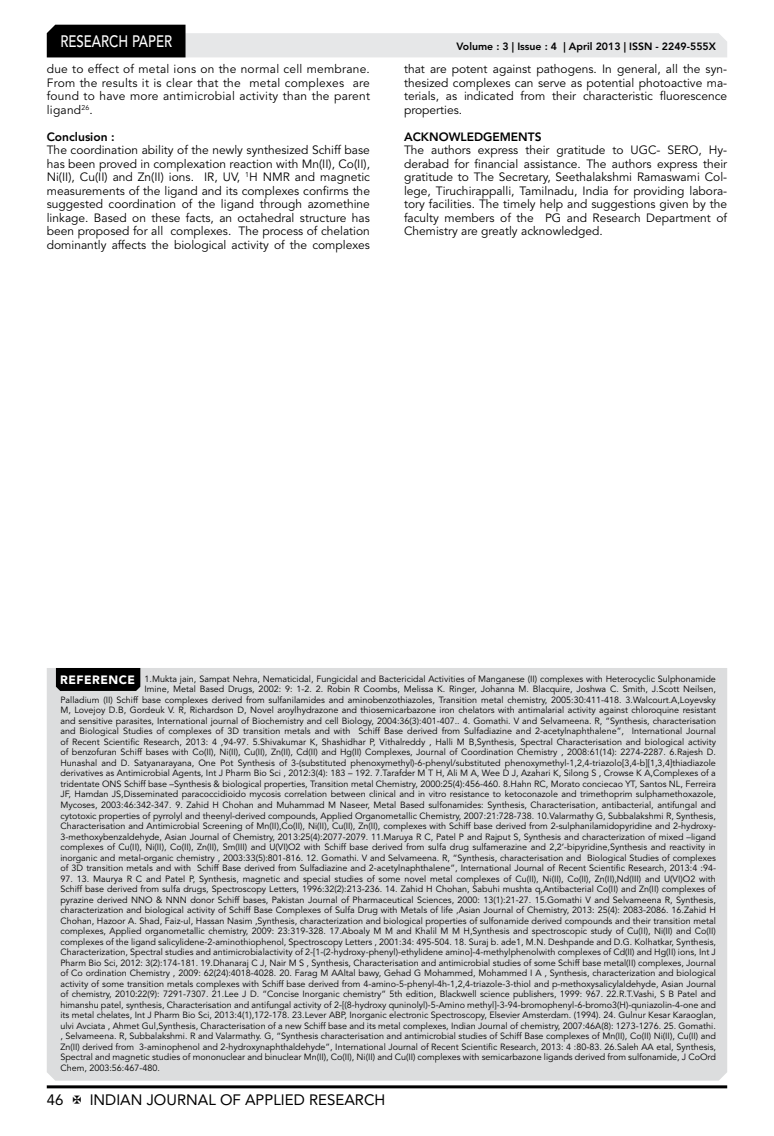
<style>
.page{position:relative;width:774px;height:1136px;background:#fff}
.page>*{position:absolute;margin:0;border:0;box-sizing:border-box;transform-origin:0 0}
.t1{font:500 16.5px "Avenir LT Std";color:#fff;scale:.8 1}
.t2{font:15px "Avenir LT Std";color:#000}
.t3{font:12px/13.5px "Avenir LT Std";color:#000;text-align:justify}
.t4{font:800 12px "Avenir LT Std";color:#000}
.t5{font:800 10.5px "Avenir LT Std";color:#000}
.t6{font:9px/10.5px "Avenir LT Std";color:#000;text-align:right}
.s1{font-weight:900;font-size:12px;color:#fff}
</style>
<div class="page">
<hr style="left:47px;top:1085px;width:680px;height:3px;background:#000">
<svg style="left:47px;top:25px;width:680px;height:32px"></svg>
<div style="left:47px;top:668px;width:680px;height:412px;background:#dcddde"></div>
<div style="left:56px;top:668px;width:84px;height:23px;background:#000"></div>
<h1 class="t1" style="left:60px;top:32px;width:139px">RESEARCH PAPER</h1>
<h3 class="t3" style="left:47px;top:62px;width:325px">due to effect of metal ions on the normal cell membrane.<br>From the results it is clear that the metal complexes are found to have more antimicrobial activity than the parent ligand<sup>26</sup>.</h3>
<h3 class="t4" style="left:47px;top:129px;width:69px">Conclusion :</h3>
<p class="t3" style="left:47px;top:143px;width:325px">The coordination ability of the newly synthesized Schiff base has been proved in complexation reaction with Mn(II), Co(II), Ni(II), Cu(II) and Zn(II) ions. IR, UV, <sup>1</sup>H NMR and magnetic measurements of the ligand and its complexes confirms the suggested coordination of the ligand through azomethine linkage. Based on these facts, an octahedral structure has been proposed for all complexes. The process of chelation dominantly affects the biological activity of the complexes</p>
<p class="t5" style="left:456px;top:41px;width:261px">Volume : 3 | Issue : 4 | April 2013 | ISSN - 2249-555X</p>
<h3 class="t3" style="left:404px;top:62px;width:325px">that are potent against pathogens. In general, all the syn&shy;thesized complexes can serve as potential photoactive ma&shy;terials, as indicated from their characteristic fluorescence properties.</h3>
<h3 class="t4" style="left:404px;top:129px;width:139px">ACKNOWLEDGEMENTS</h3>
<p class="t3" style="left:404px;top:143px;width:325px">The authors express their gratitude to UGC- SERO, Hy&shy;derabad for financial assistance. The authors express their gratitude to The Secretary, Seethalakshmi Ramaswami Col&shy;lege, Tiruchirappalli, Tamilnadu, India for providing labora&shy;tory facilities. The timely help and suggestions given by the faculty members of the PG and Research Department of Chemistry are greatly acknowledged.</p>
<p class="t6" style="left:60px;top:673px;width:657px"><span class="s1">REFERENCE</span> 1.Mukta jain, Sampat Nehra, Nematicidal, Fungicidal and Bactericidal Activities of Manganese (II) complexes with Heterocyclic Sulphonamide Imine, Metal Based Drugs, 2002: 9: 1-2. 2. Robin R Coombs, Melissa K. Ringer, Johanna M. Blacquire, Joshwa C. Smith, J.Scott Neilsen,<br>Palladium (II) Schiff base complexes derived from sulfanilamides and aminobenzothiazoles, Transition metal chemistry, 2005:30:411-418. 3.Walcourt.A,Loyevsky M, Lovejoy D.B, Gordeuk V. R, Richardson D, Novel aroylhydrazone and thiosemicarbazone iron chelators with antimalarial activity against chloroquine resistant and sensitive parasites, International journal of Biochemistry and cell Biology, 2004:36(3):401-407.. 4. Gomathi. V and Selvameena. R, “Synthesis, characterisation and Biological Studies of complexes of 3D transition metals and with Schiff Base derived from Sulfadiazine and 2-acetylnaphthalene”, International Journal of Recent Scientific Research, 2013: 4 ,94-97. 5.Shivakumar K, Shashidhar P, Vithalreddy , Halli M B,Synthesis, Spectral Characterisation and biological activity of benzofuran Schiff bases with Co(II), Ni(II), Cu(II), Zn(II), Cd(II) and Hg(II) Complexes, Journal of Coordination Chemistry , 2008:61(14): 2274-2287. 6.Rajesh D.<br>Hunashal and D. Satyanarayana, One Pot Synthesis of 3-(substituted phenoxymethyl)-6-phenyl/substituted phenoxymethyl-1,2,4-triazolo[3,4-b][1,3,4]thiadiazole derivatives as Antimicrobial Agents, Int J Pharm Bio Sci , 2012:3(4): 183 – 192. 7.Tarafder M T H, Ali M A, Wee D J, Azahari K, Silong S , Crowse K A,Complexes of a tridentate ONS Schiff base –Synthesis &amp; biological properties, Transition metal Chemistry, 2000:25(4):456-460. 8.Hahn RC, Morato conciecao YT, Santos NL, Ferreira JF, Hamdan JS,Disseminated paracoccidioido mycosis correlation between clinical and in vitro resistance to ketoconazole and trimethoprim sulphamethoxazole, Mycoses, 2003:46:342-347. 9. Zahid H Chohan and Muhammad M Naseer, Metal Based sulfonamides: Synthesis, Characterisation, antibacterial, antifungal and cytotoxic properties of pyrrolyl and theenyl-derived compounds, Applied Organometallic Chemistry, 2007:21:728-738. 10.Valarmathy G, Subbalakshmi R, Synthesis, Characterisation and Antimicrobial Screening of Mn(II),Co(II), Ni(II), Cu(II), Zn(II), complexes with Schiff base derived from 2-sulphanilamidopyridine and 2-hydroxy-3-methoxybenzaldehyde, Asian Journal of Chemistry, 2013:25(4):2077-2079. 11.Maruya R C, Patel P and Rajput S, Synthesis and characterization of mixed –ligand complexes of Cu(II), Ni(II), Co(II), Zn(II), Sm(III) and U(VI)O2 with Schiff base derived from sulfa drug sulfamerazine and 2,2’-bipyridine,Synthesis and reactivity in inorganic and metal-organic chemistry , 2003:33(5):801-816. 12. Gomathi. V and Selvameena. R, “Synthesis, characterisation and Biological Studies of complexes of 3D transition metals and with Schiff Base derived from Sulfadiazine and 2-acetylnaphthalene”, International Journal of Recent Scientific Research, 2013:4 :94-</p>
<p class="t6" style="left:60px;top:873px;width:657px;text-align:justify">97. 13. Maurya R C and Patel P, Synthesis, magnetic and special studies of some novel metal complexes of Cu(II), Ni(II), Co(II), Zn(II),Nd(III) and U(VI)O2 with Schiff base derived from sulfa drugs, Spectroscopy Letters, 1996:32(2):213-236. 14. Zahid H Chohan, Sabuhi mushta q,Antibacterial Co(II) and Zn(II) complexes of pyrazine derived NNO &amp; NNN donor Schiff bases, Pakistan Journal of Pharmaceutical Sciences, 2000: 13(1):21-27. 15.Gomathi V and Selvameena R, Synthesis, characterization and biological activity of Schiff Base Complexes of Sulfa Drug with Metals of life ,Asian Journal of Chemistry, 2013: 25(4): 2083-2086. 16.Zahid H Chohan, Hazoor A. Shad, Faiz-ul, Hassan Nasim ,Synthesis, characterization and biological properties of sulfonamide derived compounds and their transition metal complexes, Applied organometallic chemistry, 2009: 23:319-328. 17.Aboaly M M and Khalil M M H,Synthesis and spectroscopic study of Cu(II), Ni(II) and Co(II) complexes of the ligand salicylidene-2-aminothiophenol, Spectroscopy Letters , 2001:34: 495-504. 18. Suraj b. ade1, M.N. Deshpande and D.G. Kolhatkar, Synthesis, Characterization, Spectral studies and antimicrobialactivity of 2-[1-(2-hydroxy-phenyl)-ethylidene amino]-4-methylphenolwith complexes of Cd(II) and Hg(II) ions, Int J Pharm Bio Sci, 2012: 3(2):174-181. 19.Dhanaraj C J, Nair M S , Synthesis, Characterisation and antimicrobial studies of some Schiff base metal(II) complexes, Journal of Co ordination Chemistry , 2009: 62(24):4018-4028. 20. Farag M AAltal bawy, Gehad G Mohammed, Mohammed I A , Synthesis, characterization and biological activity of some transition metals complexes with Schiff base derived from 4-amino-5-phenyl-4h-1,2,4-triazole-3-thiol and p-methoxysalicylaldehyde, Asian Journal of chemistry, 2010:22(9): 7291-7307. 21.Lee J D. “Concise Inorganic chemistry” 5th edition, Blackwell science publishers, 1999: 967. 22.R.T.Vashi, S B Patel and himanshu patel, synthesis, Characterisation and antifungal activity of 2-[(8-hydroxy quninolyl)-5-Amino methyl]-3-94-bromophenyl-6-bromo3(H)-quniazolin-4-one and its metal chelates, Int J Pharm Bio Sci, 2013:4(1),172-178. 23.Lever ABP, Inorganic electronic Spectroscopy, Elsevier Amsterdam. (1994). 24. Gulnur Kesar Karaoglan, ulvi Avciata , Ahmet Gul,Synthesis, Characterisation of a new Schiff base and its metal complexes, Indian Journal of chemistry, 2007:46A(8): 1273-1276. 25. Gomathi. , Selvameena. R, Subbalakshmi. R and Valarmathy. G, “Synthesis characterisation and antimicrobial studies of Schiff Base complexes of Mn(II), Co(II) Ni(II), Cu(II) and Zn(II) derived from 3-aminophenol and 2-hydroxynaphthaldehyde”, International Journal of Recent Scientific Research, 2013: 4 :80-83. 26.Saleh AA etal, Synthesis, Spectral and magnetic studies of mononuclear and binuclear Mn(II), Co(II), Ni(II) and Cu(II) complexes with semicarbazone ligands derived from sulfonamide, J CoOrd Chem, 2003:56:467-480.</p>
<h2 class="t2" style="left:47px;top:1090px;width:18px">46</h2>
<h2 class="t2" style="left:90px;top:1090px;width:297px">INDIAN JOURNAL OF APPLIED RESEARCH</h2>
</div>
